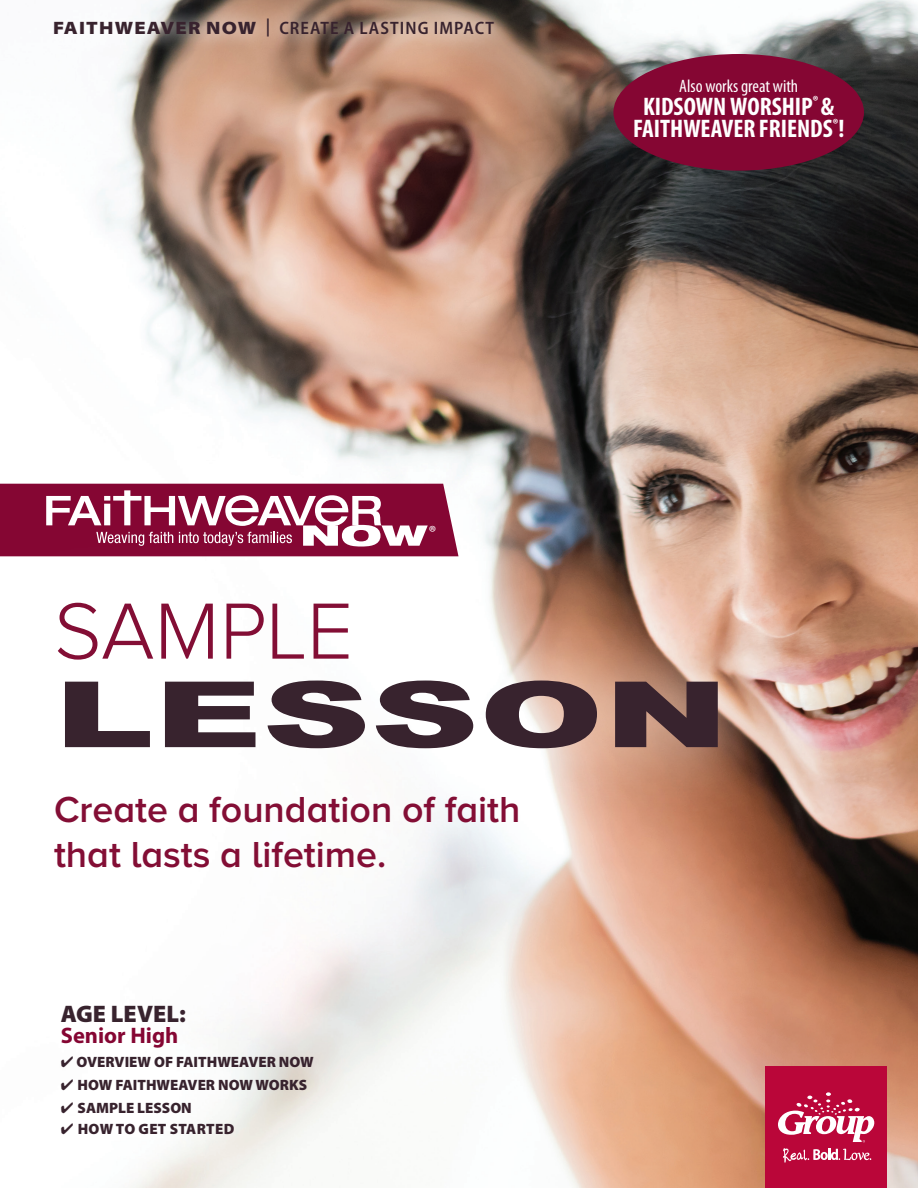
<style>
.page{position:relative;width:918px;height:1188px;background:#fff}
.page>*{position:absolute;margin:0;border:0;box-sizing:border-box;transform-origin:0 0}
.t1{font:900 91.5px "Arial";color:#38232e;scale:1.64 1}
.t2{font:300 82.5px "Proxima Nova A";color:#830e35}
.t3{font:600 37.5px/45px "Proxima Nova A";color:#830e35}
.t4{font:700 condensed 25.5px/22.5px "Myriad Pro";color:#fff;text-align:center}
.t5{font:900 24px "Myriad Pro";color:#38232e}
.t6{font:700 22.5px "Myriad Pro";color:#850633}
.t7{font:600 semi-condensed 18px "Myriad Pro";letter-spacing:.06em;color:#38232e}
.t8{font:condensed 18px "Myriad Pro";color:#fff}
.t9{font:17.85px "Myriad Pro";color:#fff}
.t10{font:900 15px "Myriad Pro";color:#38232e}
.t11{font:900 15px "Myriad Pro";letter-spacing:.02em;color:#38232e}
.s1{font-weight:900;font-stretch:semi-expanded}
</style>
<div class="page">
<img style="left:0;top:0;width:918px;height:1188px">
<div style="left:766px;top:1067px;width:121px;height:121px;background:#ba0639"></div>
<svg style="left:778px;top:1092px;width:96px;height:50px"></svg>
<svg style="left:783px;top:1148px;width:88px;height:15px"></svg>
<svg style="left:0;top:484px;width:458px;height:46px"></svg>
<svg style="left:36px;top:3px;width:474px;height:50px"></svg>
<div style="left:0;top:530px;width:793px;height:293px;background:#fff;opacity:.75"></div>
<div style="left:613px;top:54px;width:251px;height:117px;background:#850633;border-radius:50%"></div>
<p class="t7" style="left:53px;top:18px;width:443px"><span class="s1">FAITHWEAVER NOW</span> | CREATE A LASTING IMPACT</p>
<p class="t8" style="left:679px;top:76px;width:121px">Also works great with</p>
<h3 class="t4" style="left:633px;top:95px;width:213px">KIDSOWN WORSHIP<sup>®</sup> &amp;<br>FAITHWEAVER FRIENDS<sup>®</sup>!</h3>
<p class="t9" style="left:429px;top:522px;width:9px">®</p>
<h2 class="t2" style="left:54px;top:586px;width:301px">SAMPLE</h2>
<h1 class="t1" style="left:54px;top:648px;width:413px">LESSON</h1>
<h3 class="t3" style="left:54px;top:786px;width:468px">Create a foundation of faith that lasts a lifetime.</h3>
<h3 class="t5" style="left:61px;top:1001px;width:127px">AGE LEVEL:</h3>
<h3 class="t6" style="left:61px;top:1023px;width:119px">Senior High</h3>
<p class="t10" style="left:61px;top:1053px;width:255px">✔ OVERVIEW OF FAITHWEAVER NOW</p>
<p class="t10" style="left:61px;top:1076px;width:248px">✔ HOW FAITHWEAVER NOW WORKS</p>
<p class="t10" style="left:61px;top:1100px;width:133px">✔ SAMPLE LESSON</p>
<p class="t11" style="left:61px;top:1120px;width:175px">✔ HOW TO GET STARTED</p>
</div>
